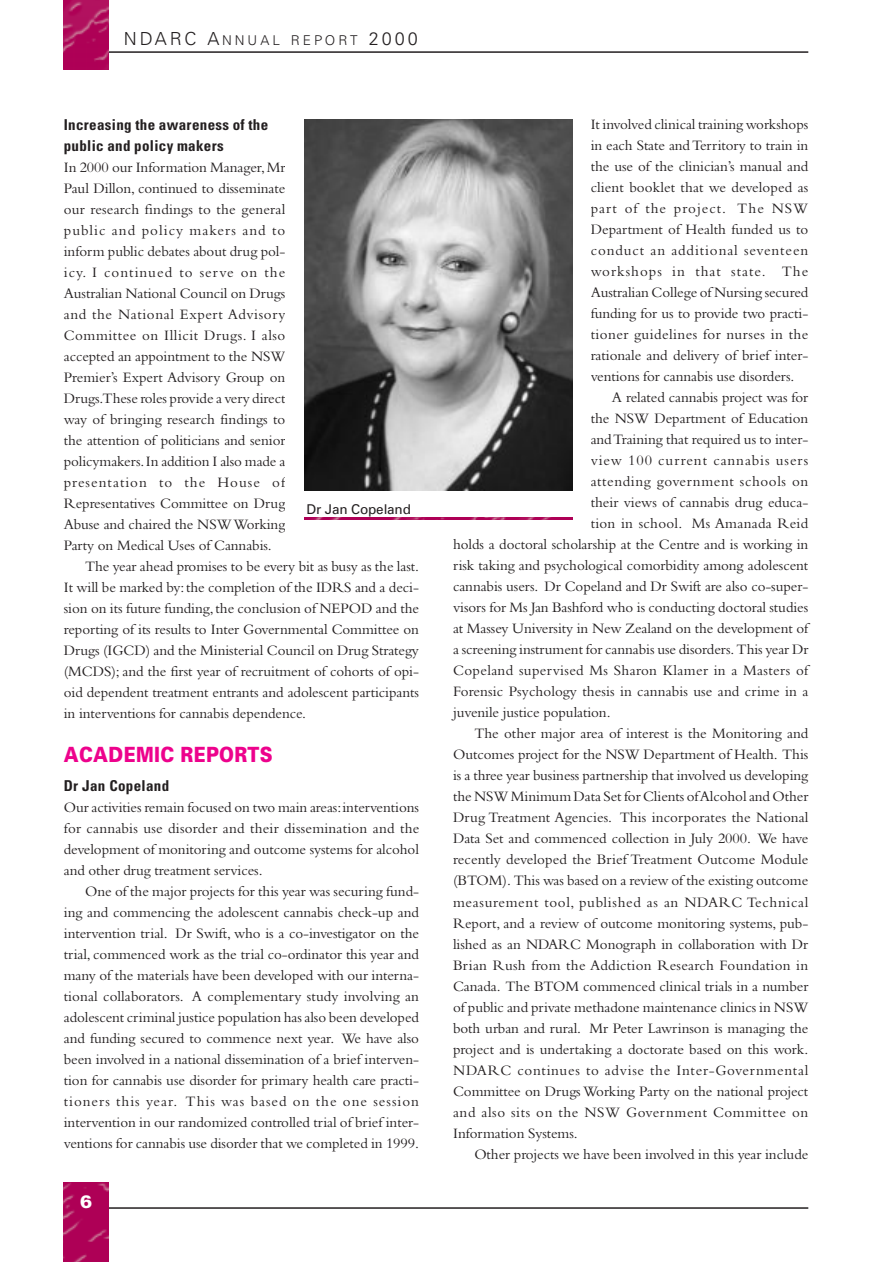
<style>
.page{position:relative;width:893px;height:1262px;background:#fff}
.page>*{position:absolute;margin:0;border:0;box-sizing:border-box;transform-origin:0 0}
.t1{font:900 21px "Univers";letter-spacing:.02em;color:#ed028c;scale:.85 1}
.t2{font:900 18px "Univers";color:#fff}
.t3{font:15px/21px "Bembo";letter-spacing:-.005em;color:#231f20;text-align:justify}
.t4{font:15px "Bembo";letter-spacing:.07em;color:#231f20}
.t5{font:15px "Bembo";letter-spacing:.04em;color:#231f20}
.t6{font:15px "Bembo";letter-spacing:.045em;color:#231f20}
.t7{font:15px "Bembo";letter-spacing:.02em;color:#231f20}
.t8{font:700 condensed 15px/21px "Univers";letter-spacing:.02em;color:#231f20}
.t9{font:15px "Bembo";letter-spacing:.06em;color:#231f20}
.t10{font:15px "Bembo";letter-spacing:.025em;color:#231f20}
.t11{font:15px "Bembo";letter-spacing:.015em;color:#231f20}
.t12{font:15px "Bembo";letter-spacing:.03em;color:#231f20}
.t13{font:15px "Bembo";letter-spacing:.035em;color:#231f20}
.t14{font:300 13.5px "Univers";letter-spacing:.22em;color:#231f20}
.t15{font:13.5px "Univers";letter-spacing:-.01em;color:#231f20}
.s1{font-size:18px}
</style>
<div class="page">
<hr style="left:102px;top:51px;width:706px;height:2px;background:#231f20">
<hr style="left:64px;top:1207px;width:744px;height:1px;background:#231f20">
<img style="left:64px;top:1182px;width:45px;height:79px">
<img style="left:64px;top:0;width:45px;height:70px">
<img style="left:305px;top:517px;width:268px;height:2px">
<img style="left:305px;top:119px;width:268px;height:371px">
<p class="t14" style="left:124px;top:36px;width:295px"><span class="s1">NDARC A</span>NNUAL REPORT <span class="s1">2000</span></p>
<p class="t8" style="left:64px;top:116px;width:206px">Increasing the awareness of the public and policy makers</p>
<p class="t3" style="left:64px;top:158px;width:223px">In 2000 our Information Manager,Mr</p>
<p class="t3" style="left:64px;top:179px;width:223px">Paul Dillon, continued to disseminate</p>
<p class="t11" style="left:64px;top:204px;width:223px">our research findings to the general</p>
<p class="t4" style="left:64px;top:225px;width:223px">public and policy makers and to</p>
<p class="t3" style="left:64px;top:242px;width:223px">inform public debates about drug pol-</p>
<p class="t4" style="left:64px;top:267px;width:223px">icy. I continued to serve on the</p>
<p class="t3" style="left:64px;top:284px;width:223px">Australian National Council on Drugs</p>
<p class="t5" style="left:64px;top:309px;width:223px">and the National Expert Advisory</p>
<p class="t13" style="left:64px;top:330px;width:223px">Committee on Illicit Drugs. I also</p>
<p class="t3" style="left:64px;top:347px;width:223px">accepted an appointment to the NSW</p>
<p class="t3" style="left:64px;top:368px;width:223px">Premier’s Expert Advisory Group on</p>
<p class="t3" style="left:64px;top:389px;width:223px">Drugs.These roles provide a very direct</p>
<p class="t3" style="left:64px;top:410px;width:223px">way of bringing research findings to</p>
<p class="t3" style="left:64px;top:431px;width:223px">the attention of politicians and senior</p>
<p class="t3" style="left:64px;top:452px;width:223px">policymakers.In addition I also made a</p>
<p class="t4" style="left:64px;top:477px;width:223px">presentation to the House of</p>
<p class="t3" style="left:64px;top:494px;width:223px">Representatives Committee on Drug</p>
<p class="t3" style="left:64px;top:515px;width:223px">Abuse and chaired the NSW Working</p>
<p class="t3" style="left:64px;top:536px;width:209px">Party on Medical Uses of Cannabis.</p>
<p class="t3" style="left:85px;top:557px;width:335px">The year ahead promises to be every bit as busy as the last.</p>
<p class="t3" style="left:64px;top:578px;width:357px">It will be marked by:the completion of the IDRS and a deci-</p>
<p class="t3" style="left:64px;top:599px;width:356px">sion on its future funding,the conclusion of NEPOD and the</p>
<p class="t3" style="left:64px;top:620px;width:357px">reporting of its results to Inter Governmental Committee on</p>
<p class="t3" style="left:64px;top:641px;width:357px">Drugs (IGCD) and the Ministerial Council on Drug Strategy</p>
<p class="t3" style="left:64px;top:662px;width:357px">(MCDS); and the first year of recruitment of cohorts of opi-</p>
<p class="t3" style="left:64px;top:683px;width:357px">oid dependent treatment entrants and adolescent participants</p>
<p class="t3" style="left:64px;top:704px;width:244px">in interventions for cannabis dependence.</p>
<h1 class="t1" style="left:64px;top:746px;width:247px">ACADEMIC REPORTS</h1>
<p class="t8" style="left:64px;top:777px;width:107px">Dr Jan Copeland</p>
<p class="t3" style="left:64px;top:798px;width:357px">Our activities remain focused on two main areas:interventions for cannabis use disorder and their dissemination and the development of monitoring and outcome systems for alcohol and other drug treatment services.</p>
<p class="t3" style="left:64px;top:882px;width:357px;text-indent:21px">One of the major projects for this year was securing fund&shy;ing and commencing the adolescent cannabis check-up and intervention trial. Dr Swift, who is a co-investigator on the trial, commenced work as the trial co-ordinator this year and many of the materials have been developed with our interna&shy;tional collaborators. A complementary study involving an adolescent criminal justice population has also been developed and funding secured to commence next year. We have also been involved in a national dissemination of a brief interven&shy;tion for cannabis use disorder for primary health care practi&shy;tioners this year. This was based on the one session intervention in our randomized controlled trial of brief inter&shy;ventions for cannabis use disorder that we completed in 1999.</p>
<p class="t15" style="left:306px;top:504px;width:106px">Dr Jan Copeland</p>
<p class="t2" style="left:80px;top:1195px;width:14px">6</p>
<p class="t3" style="left:590px;top:115px;width:219px">It involved clinical training workshops</p>
<p class="t3" style="left:590px;top:136px;width:219px">in each State and Territory to train in</p>
<p class="t3" style="left:590px;top:157px;width:219px">the use of the clinician’s manual and</p>
<p class="t3" style="left:590px;top:178px;width:219px">client booklet that we developed as</p>
<p class="t4" style="left:590px;top:203px;width:219px">part of the project. The NSW</p>
<p class="t3" style="left:590px;top:220px;width:219px">Department of Health funded us to</p>
<p class="t9" style="left:590px;top:245px;width:219px">conduct an additional seventeen</p>
<p class="t4" style="left:590px;top:266px;width:219px">workshops in that state. The</p>
<p class="t3" style="left:590px;top:283px;width:219px">Australian College of Nursing secured</p>
<p class="t3" style="left:590px;top:304px;width:219px">funding for us to provide two practi-</p>
<p class="t12" style="left:590px;top:329px;width:219px">tioner guidelines for nurses in the</p>
<p class="t3" style="left:590px;top:346px;width:219px">rationale and delivery of brief inter-</p>
<p class="t3" style="left:590px;top:367px;width:205px">ventions for cannabis use disorders.</p>
<p class="t3" style="left:612px;top:388px;width:198px">A related cannabis project was for</p>
<p class="t3" style="left:590px;top:409px;width:219px">the NSW Department of Education</p>
<p class="t3" style="left:590px;top:430px;width:219px">and Training that required us to inter-</p>
<p class="t9" style="left:590px;top:455px;width:219px">view 100 current cannabis users</p>
<p class="t5" style="left:590px;top:476px;width:219px">attending government schools on</p>
<p class="t3" style="left:590px;top:493px;width:219px">their views of cannabis drug educa-</p>
<p class="t7" style="left:590px;top:518px;width:219px">tion in school. Ms Amanada Reid</p>
<p class="t3" style="left:453px;top:535px;width:357px">holds a doctoral scholarship at the Centre and is working in</p>
<p class="t3" style="left:453px;top:556px;width:357px">risk taking and psychological comorbidity among adolescent</p>
<p class="t3" style="left:453px;top:577px;width:357px">cannabis users. Dr Copeland and Dr Swift are also co-super-</p>
<p class="t3" style="left:453px;top:598px;width:357px">visors for Ms Jan Bashford who is conducting doctoral studies</p>
<p class="t3" style="left:453px;top:619px;width:357px">at Massey University in New Zealand on the development of</p>
<p class="t3" style="left:453px;top:640px;width:357px">a screening instrument for cannabis use disorders.This year Dr</p>
<p class="t10" style="left:453px;top:665px;width:357px">Copeland supervised Ms Sharon Klamer in a Masters of</p>
<p class="t3" style="left:453px;top:682px;width:357px">Forensic Psychology thesis in cannabis use and crime in a</p>
<p class="t3" style="left:453px;top:703px;width:159px">juvenile justice population.</p>
<p class="t3" style="left:474px;top:724px;width:335px">The other major area of interest is the Monitoring and</p>
<p class="t3" style="left:453px;top:745px;width:357px">Outcomes project for the NSW Department of Health. This</p>
<p class="t3" style="left:453px;top:766px;width:357px">is a three year business partnership that involved us developing</p>
<p class="t3" style="left:453px;top:787px;width:357px">the NSW Minimum Data Set for Clients of Alcohol and Other</p>
<p class="t3" style="left:453px;top:808px;width:357px">Drug Treatment Agencies. This incorporates the National</p>
<p class="t3" style="left:453px;top:829px;width:357px">Data Set and commenced collection in July 2000. We have</p>
<p class="t3" style="left:453px;top:850px;width:356px">recently developed the Brief Treatment Outcome Module</p>
<p class="t3" style="left:453px;top:871px;width:357px">(BTOM). This was based on a review of the existing outcome</p>
<p class="t6" style="left:453px;top:896px;width:357px">measurement tool, published as an NDARC Technical</p>
<p class="t3" style="left:453px;top:913px;width:357px">Report, and a review of outcome monitoring systems, pub-</p>
<p class="t3" style="left:453px;top:934px;width:357px">lished as an NDARC Monograph in collaboration with Dr</p>
<p class="t7" style="left:453px;top:959px;width:357px">Brian Rush from the Addiction Research Foundation in</p>
<p class="t3" style="left:453px;top:976px;width:357px">Canada. The BTOM commenced clinical trials in a number</p>
<p class="t3" style="left:453px;top:997px;width:357px">of public and private methadone maintenance clinics in NSW</p>
<p class="t3" style="left:453px;top:1018px;width:357px">both urban and rural. Mr Peter Lawrinson is managing the</p>
<p class="t3" style="left:453px;top:1039px;width:357px">project and is undertaking a doctorate based on this work.</p>
<p class="t6" style="left:453px;top:1064px;width:357px">NDARC continues to advise the Inter-Governmental</p>
<p class="t3" style="left:453px;top:1081px;width:357px">Committee on Drugs Working Party on the national project</p>
<p class="t5" style="left:453px;top:1106px;width:357px">and also sits on the NSW Government Committee on</p>
<p class="t3" style="left:453px;top:1123px;width:126px">Information Systems.</p>
<p class="t3" style="left:474px;top:1144px;width:335px">Other projects we have been involved in this year include</p>
</div>
